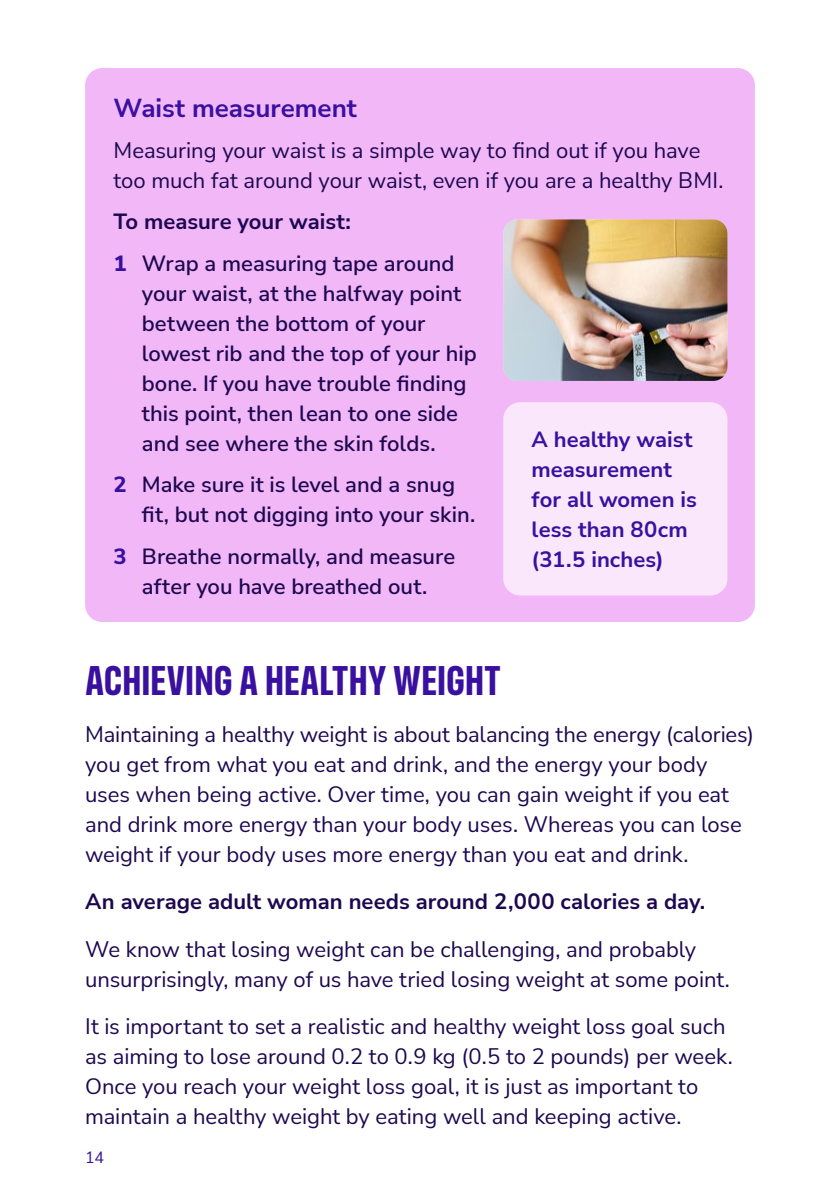
<style>
.page{position:relative;width:840px;height:1191px;background:#fff}
.page>*{position:absolute;margin:0;border:0;box-sizing:border-box;transform-origin:0 0}
.t1{font:700 42px "FS Industrie Cd";letter-spacing:-.01em;color:#39109f}
.t2{font:700 26px "Nunito Sans";letter-spacing:-.005em;color:#39109f}
.t3{font:22px/30px "Nunito Sans";color:#1d0850}
.t4{font:600 22px/30px "Nunito Sans";color:#1d0850}
.t5{font:700 22px/30px "Nunito Sans";color:#39109f}
.t6{font:700 22px "Nunito Sans";color:#1d0850}
.t7{font:16px "Nunito Sans";color:#39109f}
.s1{font-weight:700}
.s2{font-weight:800;color:#39109f}
</style>
<div class="page">
<div style="left:85px;top:68px;width:669px;height:554px;background:#f1b7f7;border-radius:17px"></div>
<img style="left:503px;top:219px;width:224px;height:162px">
<div style="left:503px;top:402px;width:224px;height:193px;background:#fae7fc;border-radius:17px"></div>
<p class="t2" style="left:113px;top:89px;width:245px">Waist measurement</p>
<p class="t3" style="left:113px;top:135px;width:611px">Measuring your waist is a simple way to find out if you have too much fat around your waist, even if you are a healthy BMI.</p>
<p class="t4" style="left:113px;top:200px;width:342px;line-height:41.4px"><span class="s1">To measure your waist:<br></span><span class="s2">1</span> Wrap a measuring tape around</p>
<p class="t4" style="left:142px;top:277px;width:336px">your waist, at the halfway point between the bottom of your lowest rib and the top of your hip bone. If you have trouble finding this point, then lean to one side and see where the skin folds.</p>
<p class="t4" style="left:142px;top:469px;width:335px;text-indent:-28px"><span class="s2">2</span> Make sure it is level and a snug fit, but not digging into your skin.</p>
<p class="t4" style="left:113px;top:540px;width:343px;text-align:center"><span class="s2">3</span> Breathe normally, and measure after you have breathed out.</p>
<p class="t5" style="left:531px;top:423px;width:167px">A healthy waist measurement for all women is less than 80cm (31.5 inches)</p>
<h1 class="t1" style="left:85px;top:655px;width:417px">ACHIEVING A HEALTHY WEIGHT</h1>
<p class="t3" style="left:85px;top:719px;width:670px">Maintaining a healthy weight is about balancing the energy (calories) you get from what you eat and drink, and the energy your body uses when being active. Over time, you can gain weight if you eat and drink more energy than your body uses. Whereas you can lose weight if your body uses more energy than you eat and drink.</p>
<p class="t6" style="left:85px;top:886px;width:621px">An average adult woman needs around 2,000 calories a day.</p>
<p class="t3" style="left:85px;top:933px;width:646px">We know that losing weight can be challenging, and probably unsurprisingly, many of us have tried losing weight at some point.</p>
<p class="t3" style="left:85px;top:1010px;width:649px">It is important to set a realistic and healthy weight loss goal such as aiming to lose around 0.2 to 0.9 kg (0.5 to 2 pounds) per week.<br>Once you reach your weight loss goal, it is just as important to maintain a healthy weight by eating well and keeping active.</p>
<p class="t7" style="left:85px;top:1146px;width:20px">14</p>
</div>
